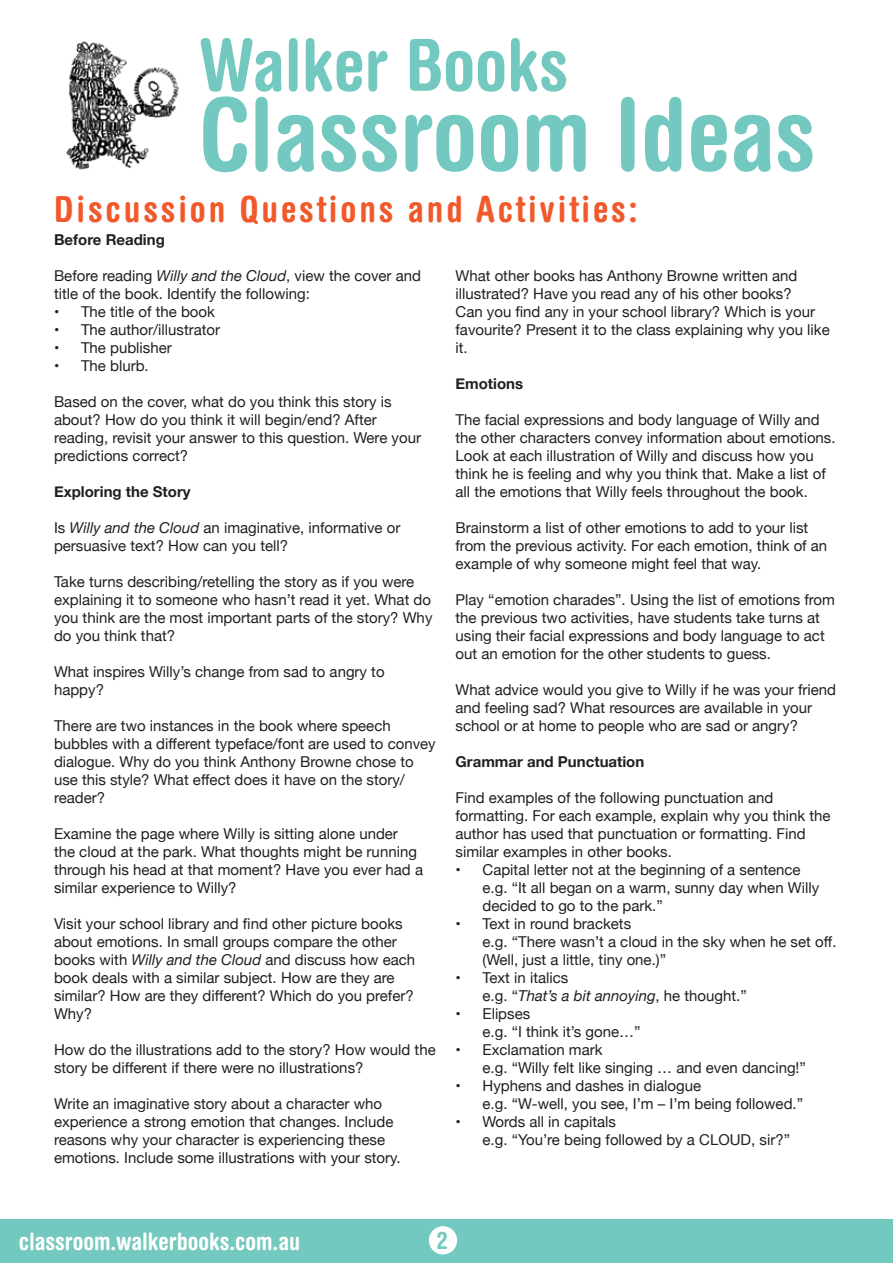
<style>
.page{position:relative;width:893px;height:1263px;background:#fff}
.page>*{position:absolute;margin:0;border:0;box-sizing:border-box;transform-origin:0 0}
.t1{font:700 condensed 100.5px "Helvetica Rounded";color:#73c9bf}
.t2{font:700 condensed 72px "Helvetica Rounded";color:#73c9bf}
.t3{font:700 condensed 36px "Helvetica Rounded";letter-spacing:.08em;color:#f1592a}
.t4{font:700 condensed 24px "Helvetica Rounded";color:#fffffd}
.t5{font:700 condensed 24px "Helvetica Rounded";color:#73c9bf}
.t6{font:15px/18px "Helvetica Neue";color:#231f20}
.t7{font:700 15px "Helvetica Neue";color:#231f20}
.s1{font-style:italic}
</style>
<div class="page">
<div style="left:0;top:1219px;width:893px;height:44px;background:#73c9bf"></div>
<img style="left:66px;top:41px;width:113px;height:129px">
<div style="left:429px;top:1226px;width:28px;height:28px;background:#fff;border-radius:50%"></div>
<h2 class="t2" style="left:199px;top:21px;width:371px">Walker Books</h2>
<h1 class="t1" style="left:199px;top:74px;width:618px">Classroom Ideas</h1>
<h3 class="t3" style="left:54px;top:187px;width:585px">Discussion Questions and Activities:</h3>
<p class="t7" style="left:54px;top:228px;width:112px">Before Reading</p>
<p class="t6" style="left:54px;top:268px;width:368px">Before reading <span class="s1">Willy and the Cloud</span>, view the cover and title of the book. Identify the following:</p>
<p class="t6" style="left:54px;top:304px;width:162px">• The title of the book</p>
<p class="t6" style="left:54px;top:322px;width:168px">• The author/illustrator</p>
<p class="t6" style="left:54px;top:340px;width:119px">• The publisher</p>
<p class="t6" style="left:54px;top:358px;width:96px">• The blurb.</p>
<p class="t6" style="left:54px;top:394px;width:368px">Based on the cover, what do you think this story is about? How do you think it will begin/end? After reading, revisit your answer to this question. Were your predictions correct?</p>
<p class="t7" style="left:54px;top:480px;width:138px">Exploring the Story</p>
<p class="t6" style="left:54px;top:520px;width:348px">Is <span class="s1">Willy and the Cloud</span> an imaginative, informative or persuasive text? How can you tell?</p>
<p class="t6" style="left:54px;top:574px;width:380px">Take turns describing/retelling the story as if you were explaining it to someone who hasn’t read it yet. What do you think are the most important parts of the story? Why do you think that?</p>
<p class="t6" style="left:54px;top:664px;width:332px">What inspires Willy’s change from sad to angry to happy?</p>
<p class="t6" style="left:54px;top:718px;width:383px">There are two instances in the book where speech bubbles with a different typeface/font are used to convey dialogue. Why do you think Anthony Browne chose to use this style? What effect does it have on the story/ reader?</p>
<p class="t6" style="left:54px;top:826px;width:371px">Examine the page where Willy is sitting alone under<br>the cloud at the park. What thoughts might be running through his head at that moment? Have you ever had a similar experience to Willy?</p>
<p class="t6" style="left:54px;top:916px;width:363px">Visit your school library and find other picture books about emotions. In small groups compare the other books with <span class="s1">Willy and the Cloud</span> and discuss how each book deals with a similar subject. How are they are similar? How are they different? Which do you prefer?<br>Why?</p>
<p class="t6" style="left:54px;top:1042px;width:383px">How do the illustrations add to the story? How would the story be different if there were no illustrations?</p>
<p class="t6" style="left:54px;top:1096px;width:348px">Write an imaginative story about a character who experience a strong emotion that changes. Include reasons why your character is experiencing these emotions. Include some illustrations with your story.</p>
<p class="t6" style="left:455px;top:267px;width:376px">What other books has Anthony Browne written and illustrated? Have you read any of his other books?<br>Can you find any in your school library? Which is your favourite? Present it to the class explaining why you like it.</p>
<p class="t7" style="left:455px;top:372px;width:69px">Emotions</p>
<p class="t6" style="left:455px;top:411px;width:382px">The facial expressions and body language of Willy and the other characters convey information about emotions.<br>Look at each illustration of Willy and discuss how you think he is feeling and why you think that. Make a list of all the emotions that Willy feels throughout the book.</p>
<p class="t6" style="left:455px;top:519px;width:373px">Brainstorm a list of other emotions to add to your list from the previous activity. For each emotion, think of an example of why someone might feel that way.</p>
<p class="t6" style="left:455px;top:591px;width:381px">Play “emotion charades”. Using the list of emotions from the previous two activities, have students take turns at using their facial expressions and body language to act out an emotion for the other students to guess.</p>
<p class="t6" style="left:455px;top:681px;width:382px">What advice would you give to Willy if he was your friend and feeling sad? What resources are available in your school or at home to people who are sad or angry?</p>
<p class="t7" style="left:455px;top:750px;width:190px">Grammar and Punctuation</p>
<p class="t6" style="left:455px;top:789px;width:377px">Find examples of the following punctuation and formatting. For each example, explain why you think the author has used that punctuation or formatting. Find similar examples in other books.</p>
<p class="t6" style="left:482px;top:861px;width:338px;text-indent:-27px">• Capital letter not at the beginning of a sentence e.g. “It all began on a warm, sunny day when Willy decided to go to the park.”</p>
<p class="t6" style="left:482px;top:915px;width:355px;text-indent:-27px">• Text in round brackets<br>e.g. “There wasn’t a cloud in the sky when he set off. (Well, just a little, tiny one.)”</p>
<p class="t6" style="left:482px;top:969px;width:266px;text-indent:-27px">• Text in italics<br>e.g. “<span class="s1">That’s a bit annoying</span>, he thought.”</p>
<p class="t6" style="left:482px;top:1005px;width:160px;text-indent:-27px">• Elipses<br>e.g. “I think it’s gone…”</p>
<p class="t6" style="left:482px;top:1041px;width:325px;text-indent:-27px">• Exclamation mark<br>e.g. “Willy felt like singing … and even dancing!”</p>
<p class="t6" style="left:482px;top:1077px;width:322px;text-indent:-27px">• Hyphens and dashes in dialogue<br>e.g. “W-well, you see, I’m – I’m being followed.”</p>
<p class="t6" style="left:482px;top:1113px;width:309px;text-indent:-27px">• Words all in capitals<br>e.g. “You’re being followed by a CLOUD, sir?”</p>
<h3 class="t4" style="left:19px;top:1226px;width:283px">classroom.walkerbooks.com.au</h3>
<h3 class="t5" style="left:437px;top:1225px;width:13px">2</h3>
</div>
